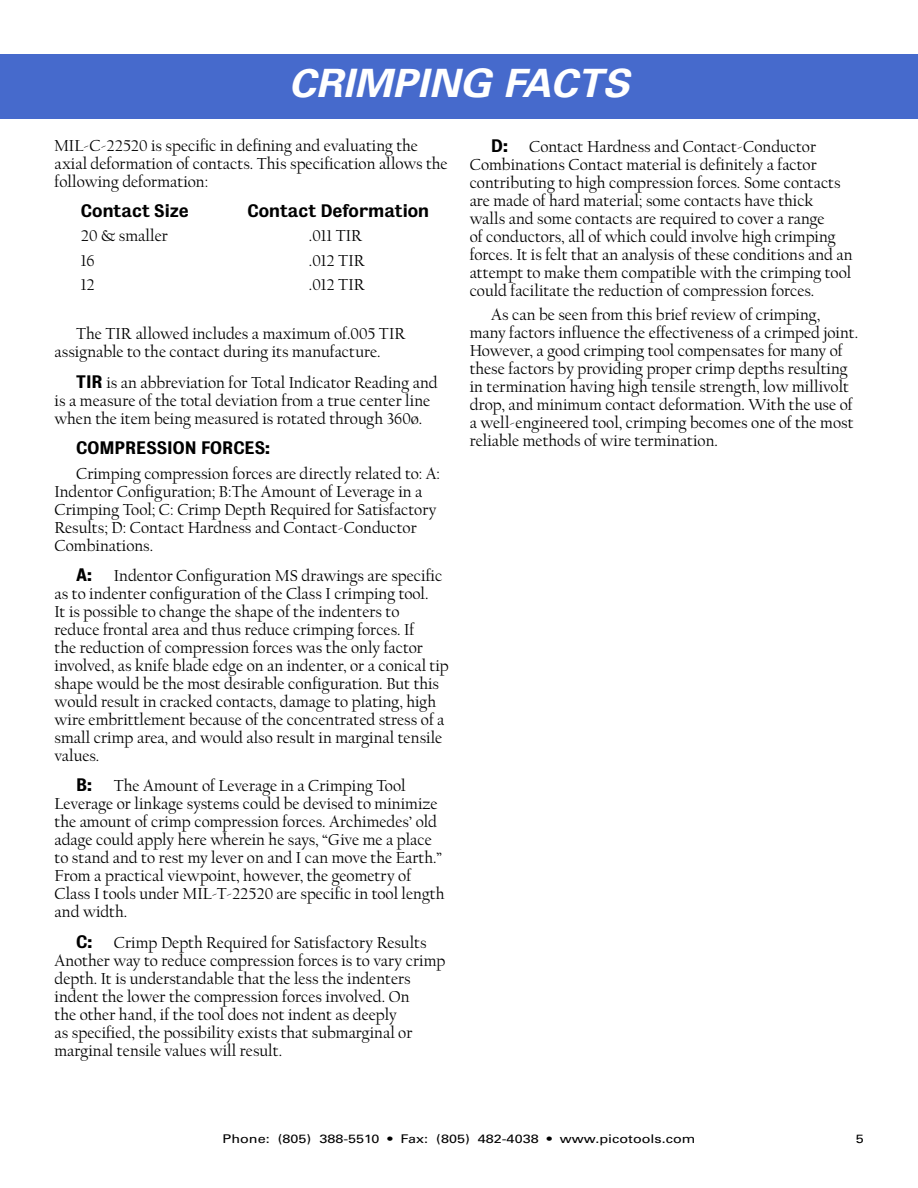
<style>
.page{position:relative;width:918px;height:1188px;background:#fff}
.page>*{position:absolute;margin:0;border:0;box-sizing:border-box;transform-origin:0 0}
.t1{font:italic 700 39px "Univers";letter-spacing:.005em;color:#fff}
.t2{font:16.5px/18px "FB Californian";color:#000}
.t3{font:16.5px "Bureau Grotesque Five Five";color:#000}
.t4{font:12px "Univers";color:#000;scale:1.2 1}
.s1{font-family:"Bureau Grotesque Five Five"}
</style>
<div class="page">
<div style="left:0;top:54px;width:918px;height:64px;background:#466acc"></div>
<h1 class="t1" style="left:289px;top:61px;width:342px">CRIMPING FACTS</h1>
<p class="t2" style="left:54px;top:137px;width:395px">MIL-C-22520 is specific in defining and evaluating the axial deformation of contacts. This specification allows the following deformation:</p>
<p class="t3" style="left:81px;top:201px;width:109px">Contact Size</p>
<p class="t3" style="left:247px;top:201px;width:183px">Contact Deformation</p>
<p class="t2" style="left:81px;top:228px;width:88px">20 &amp; smaller</p>
<p class="t2" style="left:309px;top:228px;width:55px">.011 TIR</p>
<p class="t2" style="left:81px;top:252px;width:15px">16</p>
<p class="t2" style="left:309px;top:252px;width:58px">.012 TIR</p>
<p class="t2" style="left:81px;top:277px;width:15px">12</p>
<p class="t2" style="left:309px;top:277px;width:58px">.012 TIR</p>
<p class="t2" style="left:55px;top:326px;width:353px;text-indent:22px">The TIR allowed includes a maximum of.005 TIR assignable to the contact during its manufacture.</p>
<p class="t2" style="left:55px;top:374px;width:385px;text-indent:22px"><span class="s1">TIR</span> is an abbreviation for Total Indicator Reading and is a measure of the total deviation from a true center line when the item being measured is rotated through 360ø.</p>
<p class="t3" style="left:76px;top:438px;width:195px">COMPRESSION FORCES:</p>
<p class="t2" style="left:55px;top:465px;width:387px;text-indent:22px">Crimping compression forces are directly related to: A:<br>Indentor Configuration; B:The Amount of Leverage in a Crimping Tool; C: Crimp Depth Required for Satisfactory Results; D: Contact Hardness and Contact-Conductor Combinations.</p>
<p class="t3" style="left:76px;top:565px;width:17px">A:</p>
<p class="t2" style="left:55px;top:568px;width:396px;text-indent:59px">Indentor Configuration MS drawings are specific as to indenter configuration of the Class I crimping tool.<br>It is possible to change the shape of the indenters to<br>reduce frontal area and thus reduce crimping forces. If<br>the reduction of compression forces was the only factor involved, as knife blade edge on an indenter, or a conical tip shape would be the most desirable configuration. But this would result in cracked contacts, damage to plating, high wire embrittlement because of the concentrated stress of a small crimp area, and would also result in marginal tensile values.</p>
<p class="t3" style="left:76px;top:776px;width:17px">B:</p>
<p class="t2" style="left:55px;top:778px;width:391px;text-indent:59px">The Amount of Leverage in a Crimping Tool Leverage or linkage systems could be devised to minimize the amount of crimp compression forces. Archimedes’ old adage could apply here wherein he says, “Give me a place to stand and to rest my lever on and I can move the Earth.” From a practical viewpoint, however, the geometry of Class I tools under MIL-T-22520 are specific in tool length and width.</p>
<p class="t3" style="left:76px;top:932px;width:18px">C:</p>
<p class="t2" style="left:55px;top:934px;width:392px;text-indent:59px">Crimp Depth Required for Satisfactory Results Another way to reduce compression forces is to vary crimp depth. It is understandable that the less the indenters indent the lower the compression forces involved. On<br>the other hand, if the tool does not indent as deeply<br>as specified, the possibility exists that submarginal or marginal tensile values will result.</p>
<p class="t3" style="left:491px;top:136px;width:18px">D:</p>
<p class="t2" style="left:470px;top:139px;width:385px;text-indent:59px">Contact Hardness and Contact-Conductor Combinations Contact material is definitely a factor contributing to high compression forces. Some contacts are made of hard material; some contacts have thick walls and some contacts are required to cover a range<br>of conductors, all of which could involve high crimping forces. It is felt that an analysis of these conditions and an attempt to make them compatible with the crimping tool could facilitate the reduction of compression forces.</p>
<p class="t2" style="left:470px;top:307px;width:390px;text-indent:22px">As can be seen from this brief review of crimping, many factors influence the effectiveness of a crimped joint.<br>However, a good crimping tool compensates for many of these factors by providing proper crimp depths resulting in termination having high tensile strength, low millivolt drop, and minimum contact deformation. With the use of a well-engineered tool, crimping becomes one of the most reliable methods of wire termination.</p>
<p class="t4" style="left:223px;top:1132px;width:396px">Phone: (805) 388-5510 • Fax: (805) 482-4038 • www.picotools.com</p>
<p class="t4" style="left:856px;top:1132px;width:8px">5</p>
</div>
